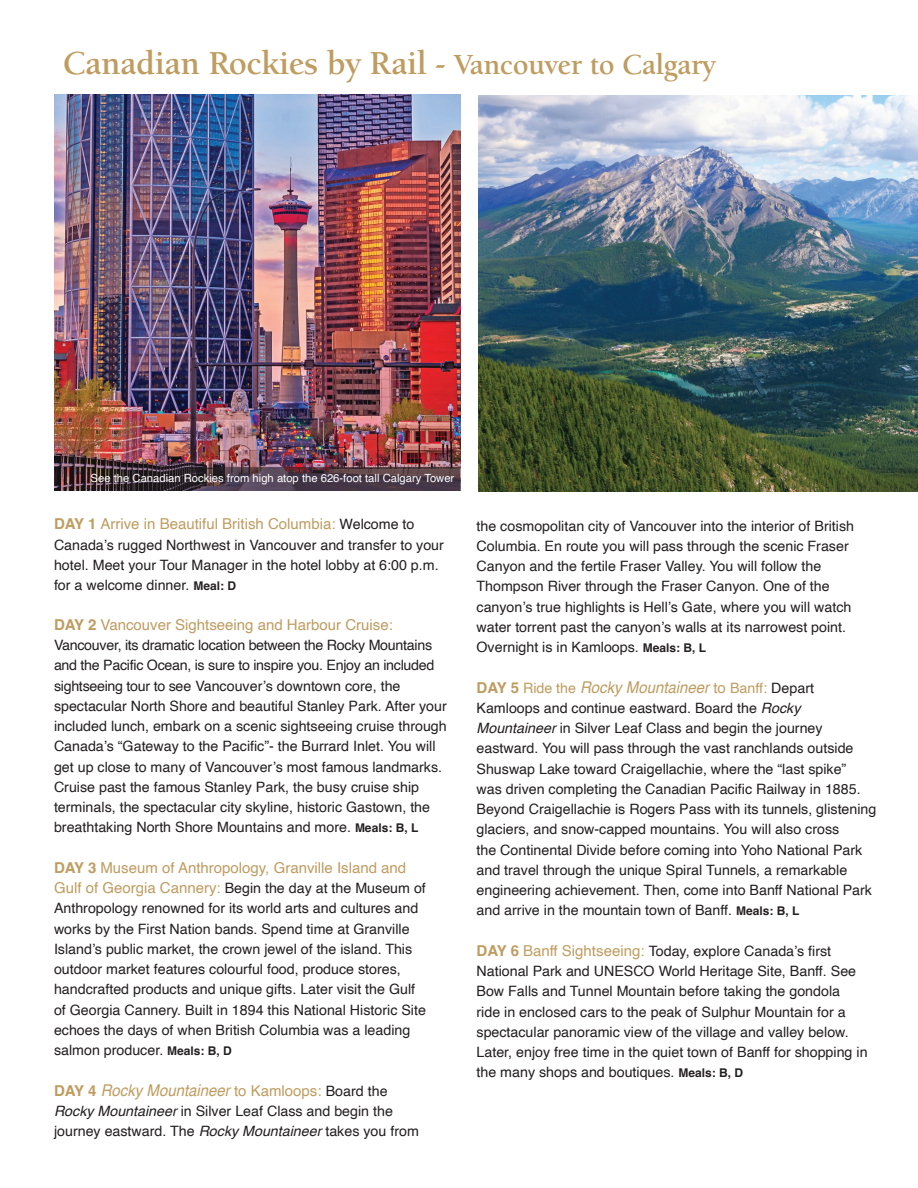
<style>
.page{position:relative;width:918px;height:1188px;background:#fff}
.page>*{position:absolute;margin:0;border:0;box-sizing:border-box;transform-origin:0 0}
.ParaStyle01-Leading_Auto__Align_Left{font:700 34.5px "Berkeley Oldstyle IT Cby BT";color:#bf9c60}
.ParaStyle14-Leading_13_5_pts__Align_Left{font:italic 16.2px "Helvetica";color:#bf9c60;scale:.93 1}
.ParaStyle14-Leading_13_5_pts__Align_Left-2{font:15px "Helvetica";color:#bf9c60}
.ParaStyle14-Leading_13_5_pts__Align_Left-3{font:14.25px/20.2px "Helvetica";color:#231f20}
.t1{font:11.25px "Helvetica";color:#fff}
.s1{font-size:30px}
.s2{font-weight:700}
.s3{font-size:14.25px;color:#231f20}
.s4{font-weight:700;font-size:12px}
.s5{font-size:15px;color:#bf9c60}
.s6{font-weight:700;font-style:normal;font-size:15px}
.s7{font-style:normal;font-size:15px}
.s8{font-style:normal;font-size:14.25px;color:#231f20}
.s9{font-style:italic}
.s10{font-style:normal;font-size:14.25px}
.s11{font-weight:700;font-size:15px;color:#bf9c60}
</style>
<div class="page">
<img style="left:54px;top:94px;width:406px;height:397px">
<img style="left:479px;top:95px;width:439px;height:396px">
<svg style="left:56px;top:467px;width:404px;height:24px;background:#473641"></svg>
<svg style="left:784px;top:468px;width:134px;height:23px;background:#4a582c"></svg>
<p class="ParaStyle01-Leading_Auto__Align_Left" style="left:63px;top:42px;width:654px">Canadian Rockies by Rail - <span class="s1">Vancouver to Calgary</span></p>
<p class="t1" style="left:91px;top:470px;width:365px">See the Canadian Rockies from high atop the 626-foot tall Calgary Tower</p>
<p class="ParaStyle14-Leading_13_5_pts__Align_Left-2" style="left:54px;top:512px;width:362px"><span class="s2">DAY 1</span> Arrive in Beautiful British Columbia: <span class="s3">Welcome to</span></p>
<p class="ParaStyle14-Leading_13_5_pts__Align_Left-3" style="left:54px;top:535px;width:391px">Canada’s rugged Northwest in Vancouver and transfer to your hotel. Meet your Tour Manager in the hotel lobby at 6:00 p.m. for a welcome dinner. <span class="s4">Meal: D</span></p>
<p class="ParaStyle14-Leading_13_5_pts__Align_Left-2" style="left:54px;top:613px;width:340px"><span class="s2">DAY 2</span> Vancouver Sightseeing and Harbour Cruise:</p>
<p class="ParaStyle14-Leading_13_5_pts__Align_Left-3" style="left:54px;top:635px;width:394px">Vancouver, its dramatic location between the Rocky Mountains and the Pacific Ocean, is sure to inspire you. Enjoy an included sightseeing tour to see Vancouver’s downtown core, the spectacular North Shore and beautiful Stanley Park. After your included lunch, embark on a scenic sightseeing cruise through Canada’s “Gateway to the Pacific”- the Burrard Inlet. You will get up close to many of Vancouver’s most famous landmarks.<br>Cruise past the famous Stanley Park, the busy cruise ship terminals, the spectacular city skyline, historic Gastown, the breathtaking North Shore Mountains and more. <span class="s4">Meals: B, L</span></p>
<p class="ParaStyle14-Leading_13_5_pts__Align_Left-2" style="left:54px;top:856px;width:354px"><span class="s2">DAY 3</span> Museum of Anthropology, Granville Island and</p>
<p class="ParaStyle14-Leading_13_5_pts__Align_Left-3" style="left:54px;top:878px;width:373px"><span class="s5">Gulf of Georgia Cannery:</span> Begin the day at the Museum of Anthropology renowned for its world arts and cultures and works by the First Nation bands. Spend time at Granville Island’s public market, the crown jewel of the island. This outdoor market features colourful food, produce stores, handcrafted products and unique gifts. Later visit the Gulf of Georgia Cannery. Built in 1894 this National Historic Site echoes the days of when British Columbia was a leading salmon producer. <span class="s4">Meals: B, D</span></p>
<p class="ParaStyle14-Leading_13_5_pts__Align_Left" style="left:54px;top:1077px;width:360px"><span class="s6">DAY 4</span> Rocky Mountaineer <span class="s7">to Kamloops:</span> <span class="s8">Board the</span></p>
<p class="ParaStyle14-Leading_13_5_pts__Align_Left-3" style="left:54px;top:1101px;width:366px"><span class="s9">Rocky Mountaineer</span> in Silver Leaf Class and begin the journey eastward. The <span class="s9">Rocky Mountaineer</span> takes you from</p>
<p class="ParaStyle14-Leading_13_5_pts__Align_Left-3" style="left:477px;top:516px;width:379px">the cosmopolitan city of Vancouver into the interior of British Columbia. En route you will pass through the scenic Fraser Canyon and the fertile Fraser Valley. You will follow the Thompson River through the Fraser Canyon. One of the canyon’s true highlights is Hell’s Gate, where you will watch water torrent past the canyon’s walls at its narrowest point.<br>Overnight is in Kamloops. <span class="s4">Meals: B, L</span></p>
<p class="ParaStyle14-Leading_13_5_pts__Align_Left" style="left:477px;top:674px;width:364px"><span class="s6">DAY 5</span> <span class="s10">Ride the</span> Rocky Mountaineer <span class="s7">to</span> <span class="s10">Banff</span><span class="s7">:</span> <span class="s8">Depart</span></p>
<p class="ParaStyle14-Leading_13_5_pts__Align_Left-3" style="left:477px;top:698px;width:401px">Kamloops and continue eastward. Board the <span class="s9">Rocky Mountaineer</span> in Silver Leaf Class and begin the journey eastward. You will pass through the vast ranchlands outside Shuswap Lake toward Craigellachie, where the “last spike”<br>was driven completing the Canadian Pacific Railway in 1885.<br>Beyond Craigellachie is Rogers Pass with its tunnels, glistening glaciers, and snow-capped mountains. You will also cross<br>the Continental Divide before coming into Yoho National Park and travel through the unique Spiral Tunnels, a remarkable engineering achievement. Then, come into Banff National Park and arrive in the mountain town of Banff. <span class="s4">Meals: B, L</span></p>
<p class="ParaStyle14-Leading_13_5_pts__Align_Left-3" style="left:477px;top:941px;width:393px"><span class="s11">DAY 6</span> <span class="s5">Banff Sightseeing:</span> Today, explore Canada’s first National Park and UNESCO World Heritage Site, Banff. See Bow Falls and Tunnel Mountain before taking the gondola<br>ride in enclosed cars to the peak of Sulphur Mountain for a spectacular panoramic view of the village and valley below.<br>Later, enjoy free time in the quiet town of Banff for shopping in the many shops and boutiques. <span class="s4">Meals: B, D</span></p>
</div>
